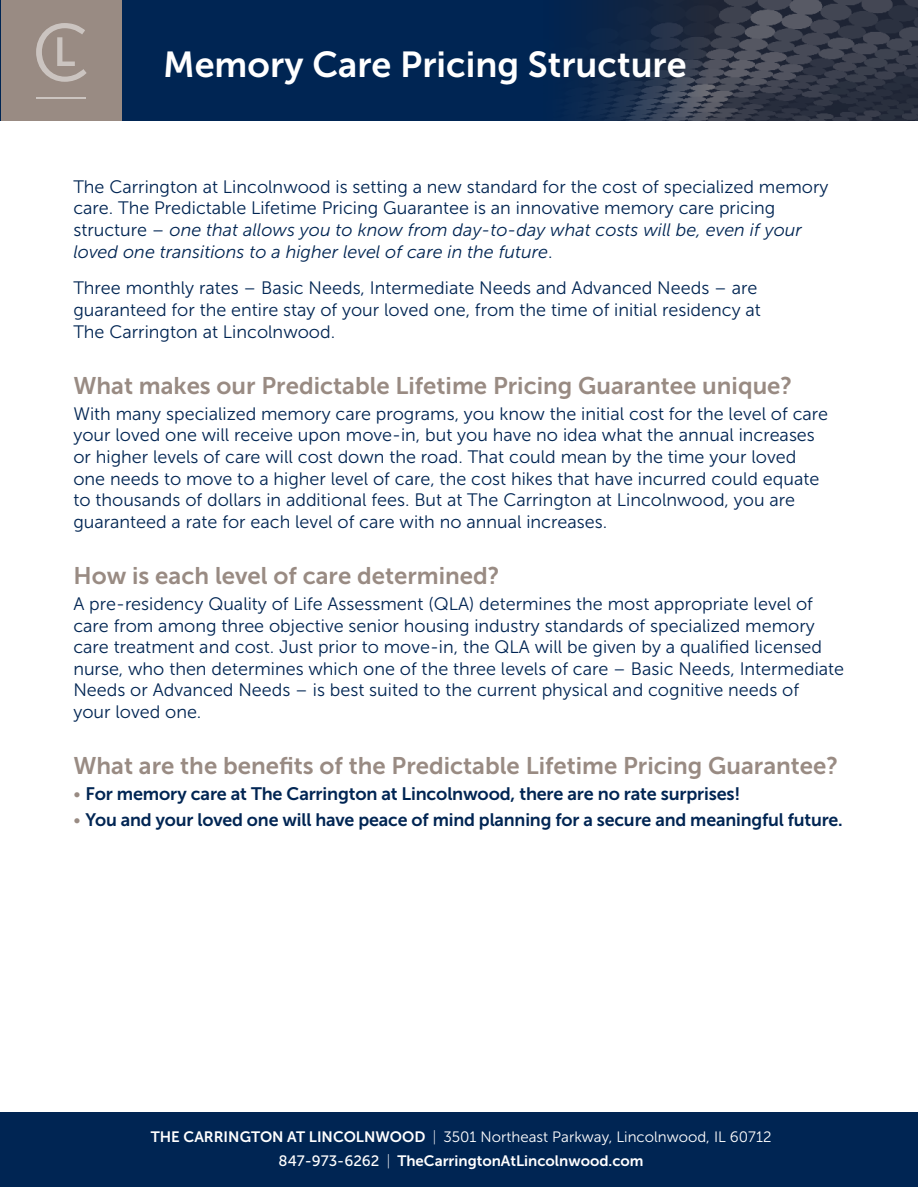
<style>
.page{position:relative;width:918px;height:1188px;background:#fff}
.page>*{position:absolute;margin:0;border:0;box-sizing:border-box;transform-origin:0 0}
.t1{font:36px "Museo Sans 700";color:#fff}
.t2{font:24px "Museo Sans 700";color:#998b83}
.t3{font:18px/21.6px "Museo Sans 300";color:#002553}
.t4{font:18px "Museo Sans 700";letter-spacing:-.01em;color:#002553}
.t5{font:15px "Museo Sans 300";color:#fff}
.t6{font:15px "Museo Sans 700";color:#fff}
.s1{font-style:italic}
.s2{font-family:"Museo Sans 300";color:#998b83}
.s3{font-family:"Museo Sans 700"}
.s4{font-family:"Museo Sans 500"}
</style>
<div class="page">
<div style="left:0;top:0;width:918px;height:120px;background:#002553"></div>
<img style="left:576px;top:0;width:342px;height:120px">
<div style="left:1px;top:0;width:120px;height:120px;background:#998b83"></div>
<hr style="left:36px;top:97px;width:50px;height:2px;background:#fff">
<svg style="left:36px;top:23px;width:51px;height:59px"></svg>
<div style="left:0;top:1112px;width:918px;height:74px;background:#002553"></div>
<h1 class="t1" style="left:163px;top:44px;width:525px">Memory Care Pricing Structure</h1>
<p class="t3" style="left:73px;top:176px;width:757px">The Carrington at Lincolnwood is setting a new standard for the cost of specialized memory care. The Predictable Lifetime Pricing Guarantee is an innovative memory care pricing structure – <span class="s1">one that allows you to know from day-to-day what costs will be, even if your loved one transitions to a higher level of care in the future</span>.</p>
<p class="t3" style="left:73px;top:277px;width:689px">Three monthly rates – Basic Needs, Intermediate Needs and Advanced Needs – are guaranteed for the entire stay of your loved one, from the time of initial residency at<br>The Carrington at Lincolnwood.</p>
<h2 class="t2" style="left:73px;top:372px;width:720px">What makes our Predictable Lifetime Pricing Guarantee unique?</h2>
<p class="t3" style="left:73px;top:403px;width:756px">With many specialized memory care programs, you know the initial cost for the level of care your loved one will receive upon move-in, but you have no idea what the annual increases or higher levels of care will cost down the road. That could mean by the time your loved one needs to move to a higher level of care, the cost hikes that have incurred could equate to thousands of dollars in additional fees. But at The Carrington at Lincolnwood, you are guaranteed a rate for each level of care with no annual increases.</p>
<h2 class="t2" style="left:73px;top:562px;width:428px">How is each level of care determined?</h2>
<p class="t3" style="left:73px;top:593px;width:772px">A pre-residency Quality of Life Assessment (QLA) determines the most appropriate level of care from among three objective senior housing industry standards of specialized memory care treatment and cost. Just prior to move-in, the QLA will be given by a qualified licensed nurse, who then determines which one of the three levels of care – Basic Needs, Intermediate Needs or Advanced Needs – is best suited to the current physical and cognitive needs of<br>your loved one.</p>
<h2 class="t2" style="left:73px;top:752px;width:766px">What are the benefits of the Predictable Lifetime Pricing Guarantee?</h2>
<p class="t4" style="left:73px;top:784px;width:669px"><span class="s2">•</span> For memory care at The Carrington at Lincolnwood, there are no rate surprises!</p>
<p class="t4" style="left:73px;top:810px;width:771px"><span class="s2">•</span> You and your loved one will have peace of mind planning for a secure and meaningful future.</p>
<p class="t5" style="left:151px;top:1129px;width:622px"><span class="s3">THE CARRINGTON AT LINCOLNWOOD</span> <span class="s4">|</span> 3501 Northeast Parkway, Lincolnwood, IL 60712</p>
<p class="t6" style="left:279px;top:1153px;width:367px"><span class="s4">847-973-6262 |</span> TheCarringtonAtLincolnwood.com</p>
</div>
